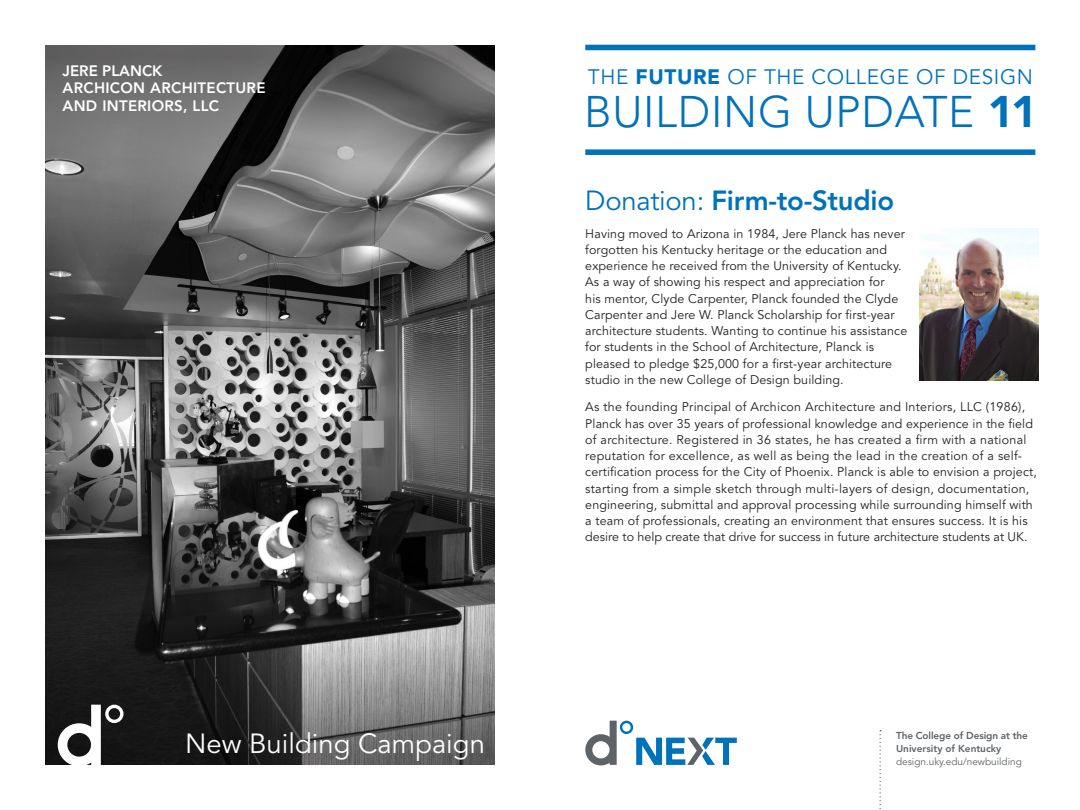
<style>
.page{position:relative;width:1080px;height:810px;background:#fff}
.page>*{position:absolute;margin:0;border:0;box-sizing:border-box;transform-origin:0 0}
.t1{font:300 43.88px "Avenir LT Std";letter-spacing:.015em;color:#0072bc}
.t2{font:800 27.5px "Avenir LT Std";letter-spacing:-.01em;color:#0072bc}
.t3{font:27.5px "Avenir LT Std";color:#fff}
.t4{font:20.75px "Avenir LT Std";letter-spacing:.03em;color:#0072bc}
.t5{font:800 15px/17.5px "Avenir LT Std";letter-spacing:.02em;color:#fff}
.t6{font:12.5px/16.2px "Avenir LT Std";letter-spacing:.01em;color:#231f20}
.t7{font:800 10px/13.1px "Avenir LT Std";letter-spacing:-.005em;color:#5e6367}
.t8{font:10px "Avenir LT Std";color:#5e6367}
.s1{font-weight:900}
.s2{font-weight:400}
</style>
<div class="page">
<img style="left:45px;top:178px;width:450px;height:454px">
<svg style="left:45px;top:45px;width:450px;height:133px;background:#6a696a"></svg>
<svg style="left:45px;top:632px;width:450px;height:133px;background:#4e4e4e"></svg>
<svg style="left:58px;top:705px;width:66px;height:60px"></svg>
<svg style="left:585px;top:721px;width:152px;height:44px"></svg>
<div style="left:585px;top:45px;width:450px;height:5px;background:#0072bc"></div>
<svg style="left:879px;top:730px;width:2px;height:79px"></svg>
<img style="left:919px;top:229px;width:119px;height:152px">
<div style="left:585px;top:149px;width:450px;height:6px;background:#0072bc"></div>
<p class="t5" style="left:63px;top:62px;width:204px">JERE PLANCK<br>ARCHICON ARCHITECTURE<br>AND INTERIORS, LLC</p>
<p class="t3" style="left:185px;top:727px;width:301px">New Building Campaign</p>
<p class="t4" style="left:588px;top:65px;width:447px">THE <span class="s1">FUTURE</span> OF THE COLLEGE OF DESIGN</p>
<p class="t1" style="left:584px;top:86px;width:454px">BUILDING UPDATE <span class="s1">11</span></p>
<p class="t2" style="left:585px;top:184px;width:310px"><span class="s2">Donation:</span> Firm-to-Studio</p>
<p class="t6" style="left:585px;top:226px;width:324px">Having moved to Arizona in 1984, Jere Planck has never forgotten his Kentucky heritage or the education and experience he received from the University of Kentucky.<br>As a way of showing his respect and appreciation for<br>his mentor, Clyde Carpenter, Planck founded the Clyde Carpenter and Jere W. Planck Scholarship for first-year architecture students. Wanting to continue his assistance for students in the School of Architecture, Planck is pleased to pledge $25,000 for a first-year architecture studio in the new College of Design building.</p>
<p class="t6" style="left:585px;top:399px;width:453px">As the founding Principal of Archicon Architecture and Interiors, LLC (1986), Planck has over 35 years of professional knowledge and experience in the field of architecture. Registered in 36 states, he has created a firm with a national reputation for excellence, as well as being the lead in the creation of a self&shy;certification process for the City of Phoenix. Planck is able to envision a project, starting from a simple sketch through multi-layers of design, documentation, engineering, submittal and approval processing while surrounding himself with a team of professionals, creating an environment that ensures success. It is his desire to help create that drive for success in future architecture students at UK.</p>
<p class="t7" style="left:896px;top:729px;width:133px">The College of Design at the<br>University of Kentucky</p>
<p class="t8" style="left:896px;top:756px;width:127px">design.uky.edu/newbuilding</p>
</div>
